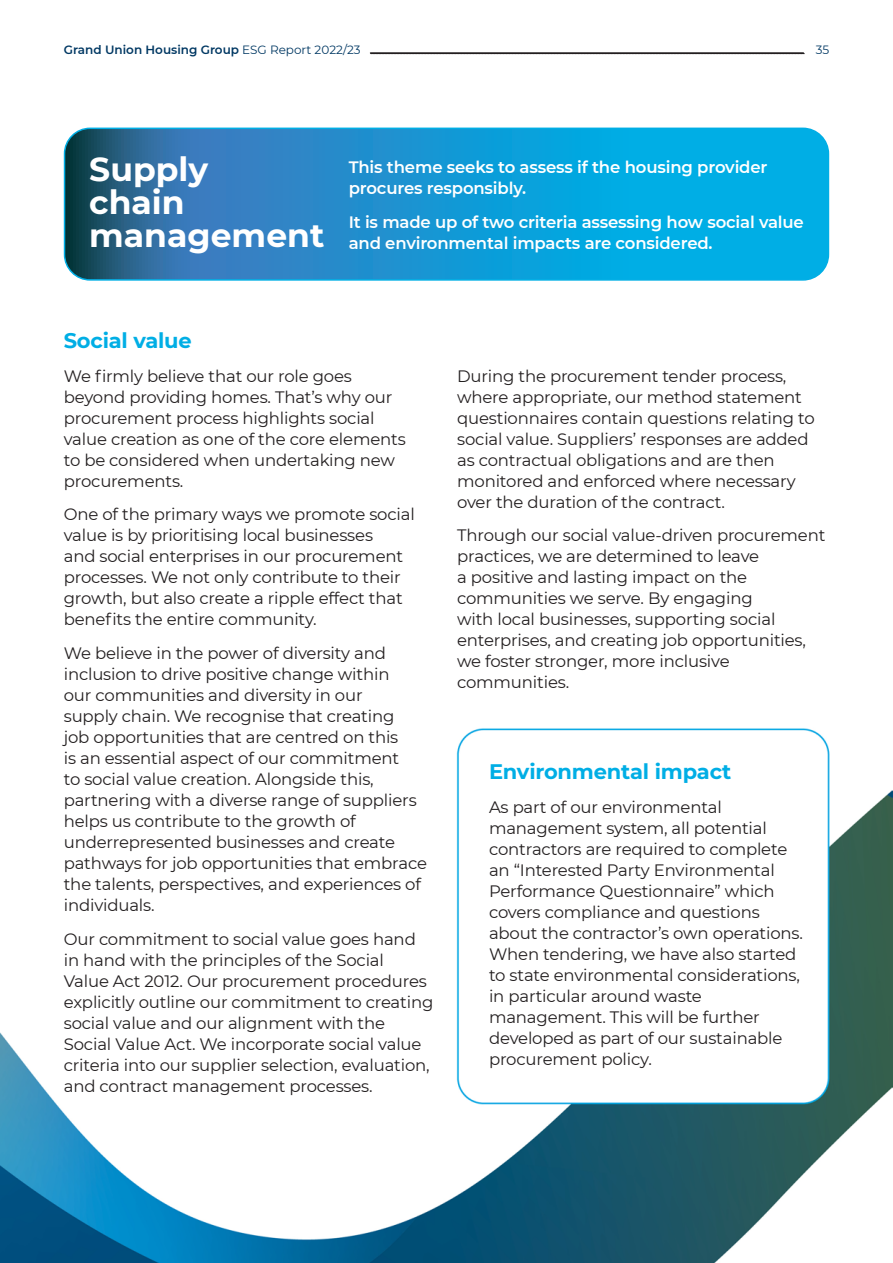
<style>
.page{position:relative;width:893px;height:1263px;background:#fff}
.page>*{position:absolute;margin:0;border:0;box-sizing:border-box;transform-origin:0 0}
.t1{font:700 33px/33px "Montserrat";color:#fff}
.t2{font:700 21px "Montserrat";letter-spacing:-.01em;color:#00aee5}
.t3{font:16.5px/21px "Montserrat";letter-spacing:-.01em;color:#231f20}
.t4{font:600 16.5px/21px "Montserrat";letter-spacing:-.01em;color:#fff}
.t5{font:600 12px "Montserrat";color:#003863}
.t6{font:12px "Montserrat";color:#003863}
.s1{font-weight:400}
</style>
<div class="page">
<svg style="left:370px;top:52px;width:435px;height:2px"></svg>
<img style="left:0;top:728px;width:893px;height:535px">
<div style="left:57px;top:697px;width:391px;height:404px;background:#fff"></div>
<div style="left:486px;top:755px;width:328px;height:331px;background:#fff"></div>
<svg style="left:65px;top:128px;width:763px;height:150px;background:#1692ca"></svg>
<div style="left:64px;top:128px;width:765px;height:153px;border:2px solid #00aee5;border-radius:26px"></div>
<p class="t5" style="left:64px;top:41px;width:298px">Grand Union Housing Group <span class="s1">ESG Report 2022/23</span></p>
<p class="t6" style="left:816px;top:42px;width:15px">35</p>
<p class="t1" style="left:89px;top:151px;width:237px">Supply<br>chain management</p>
<p class="t4" style="left:349px;top:156px;width:420px">This theme seeks to assess if the housing provider procures responsibly.</p>
<p class="t4" style="left:349px;top:211px;width:457px">It is made up of two criteria assessing how social value and environmental impacts are considered.</p>
<p class="t2" style="left:64px;top:325px;width:129px">Social value</p>
<p class="t3" style="left:64px;top:365px;width:344px">We firmly believe that our role goes beyond providing homes. That’s why our procurement process highlights social value creation as one of the core elements to be considered when undertaking new procurements.</p>
<p class="t3" style="left:64px;top:503px;width:353px">One of the primary ways we promote social value is by prioritising local businesses<br>and social enterprises in our procurement processes. We not only contribute to their growth, but also create a ripple effect that benefits the entire community.</p>
<p class="t3" style="left:64px;top:642px;width:365px">We believe in the power of diversity and inclusion to drive positive change within<br>our communities and diversity in our<br>supply chain. We recognise that creating<br>job opportunities that are centred on this<br>is an essential aspect of our commitment<br>to social value creation. Alongside this, partnering with a diverse range of suppliers helps us contribute to the growth of underrepresented businesses and create pathways for job opportunities that embrace the talents, perspectives, and experiences of individuals.</p>
<p class="t3" style="left:64px;top:928px;width:371px">Our commitment to social value goes hand in hand with the principles of the Social<br>Value Act 2012. Our procurement procedures explicitly outline our commitment to creating social value and our alignment with the Social Value Act. We incorporate social value criteria into our supplier selection, evaluation, and contract management processes.</p>
<p class="t3" style="left:457px;top:365px;width:359px">During the procurement tender process, where appropriate, our method statement questionnaires contain questions relating to social value. Suppliers’ responses are added as contractual obligations and are then monitored and enforced where necessary over the duration of the contract.</p>
<p class="t3" style="left:457px;top:524px;width:370px">Through our social value-driven procurement practices, we are determined to leave<br>a positive and lasting impact on the communities we serve. By engaging<br>with local businesses, supporting social enterprises, and creating job opportunities, we foster stronger, more inclusive communities.</p>
<p class="t2" style="left:489px;top:757px;width:244px">Environmental impact</p>
<p class="t3" style="left:489px;top:796px;width:315px">As part of our environmental management system, all potential contractors are required to complete an “Interested Party Environmental Performance Questionnaire” which covers compliance and questions about the contractor’s own operations.<br>When tendering, we have also started to state environmental considerations, in particular around waste management. This will be further developed as part of our sustainable procurement policy.</p>
</div>
